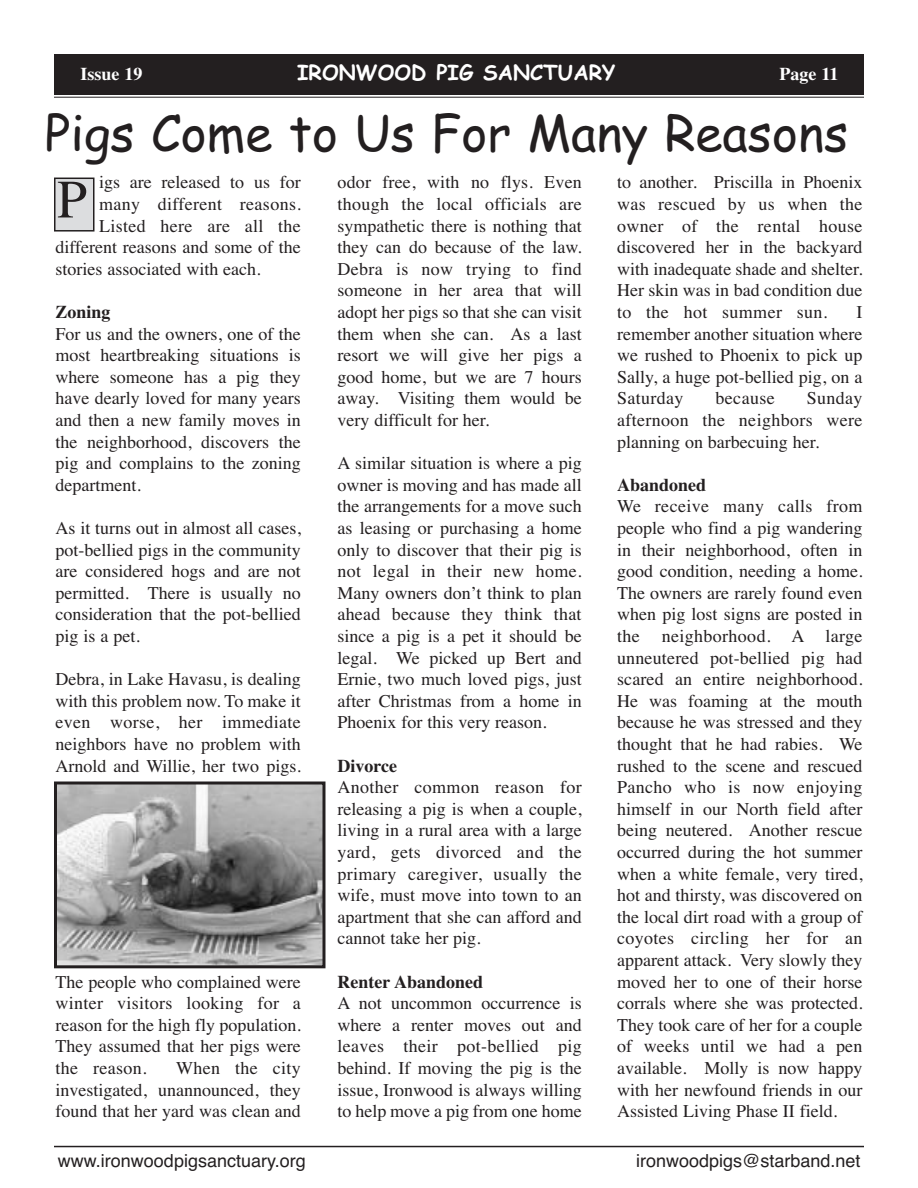
<style>
.page{position:relative;width:918px;height:1188px;background:#fff}
.page>*{position:absolute;margin:0;border:0;box-sizing:border-box;transform-origin:0 0}
.t1{font:54px "Times";color:#231f20}
.t2{font:49.5px "Comic Sans MS";color:#231f20}
.t3{font:700 21px "Comic Sans MS";color:#fff}
.t4{font:18px/21.6px "Times";color:#231f20;text-align:justify}
.t5{font:18px "Helvetica";color:#231f20}
.t6{font:18px "Times";letter-spacing:.02em;color:#231f20}
.t7{font:700 18px "Times";color:#231f20}
.t8{font:700 18px "Times";color:#fff}
</style>
<div class="page">
<div style="left:54px;top:54px;width:810px;height:40px;background:#231f20"></div>
<hr style="left:54px;top:97px;width:810px;height:1px;background:#231f20">
<hr style="left:54px;top:1146px;width:810px;height:1px;background:#231f20">
<div style="left:56px;top:179px;width:37px;height:51px;background:#dcdddf"></div>
<div style="left:54px;top:178px;width:40px;height:54px;border:2px solid #231f20"></div>
<img style="left:58px;top:786px;width:263px;height:178px">
<div style="left:54px;top:782px;width:271px;height:186px;border:3px solid #231f20"></div>
<p class="t8" style="left:80px;top:63px;width:63px">Issue 19</p>
<p class="t3" style="left:297px;top:60px;width:320px">IRONWOOD PIG SANCTUARY</p>
<p class="t8" style="left:780px;top:63px;width:60px">Page 11</p>
<h2 class="t2" style="left:45px;top:105px;width:805px">Pigs Come to Us For Many Reasons</h2>
<h1 class="t1" style="left:57px;top:167px;width:32px">P</h1>
<p class="t4" style="left:99px;top:171px;width:203px">igs are released to us for</p>
<p class="t6" style="left:99px;top:193px;width:203px">many different reasons.</p>
<p class="t6" style="left:99px;top:215px;width:203px">Listed here are all the</p>
<p class="t4" style="left:56px;top:236px;width:247px">different reasons and some of the</p>
<p class="t4" style="left:56px;top:258px;width:207px">stories associated with each.</p>
<p class="t7" style="left:56px;top:301px;width:57px">Zoning</p>
<p class="t4" style="left:56px;top:323px;width:247px">For us and the owners, one of the most heartbreaking situations is where someone has a pig they have dearly loved for many years and then a new family moves in the neighborhood, discovers the pig and complains to the zoning department.</p>
<p class="t4" style="left:56px;top:517px;width:247px">As it turns out in almost all cases, pot-bellied pigs in the community are considered hogs and are not permitted. There is usually no consideration that the pot-bellied pig is a pet.</p>
<p class="t4" style="left:56px;top:668px;width:247px">Debra, in Lake Havasu, is dealing with this problem now. To make it even worse, her immediate neighbors have no problem with Arnold and Willie, her two pigs.</p>
<p class="t4" style="left:338px;top:171px;width:246px">odor free, with no flys. Even though the local officials are sympathetic there is nothing that they can do because of the law.<br>Debra is now trying to find someone in her area that will adopt her pigs so that she can visit them when she can. As a last resort we will give her pigs a good home, but we are 7 hours away. Visiting them would be very difficult for her.</p>
<p class="t4" style="left:338px;top:452px;width:246px">A similar situation is where a pig owner is moving and has made all the arrangements for a move such as leasing or purchasing a home only to discover that their pig is not legal in their new home.<br>Many owners don’t think to plan ahead because they think that since a pig is a pet it should be legal. We picked up Bert and Ernie, two much loved pigs, just after Christmas from a home in Phoenix for this very reason.</p>
<p class="t7" style="left:338px;top:755px;width:61px">Divorce</p>
<p class="t4" style="left:338px;top:776px;width:246px">Another common reason for releasing a pig is when a couple, living in a rural area with a large yard, gets divorced and the primary caregiver, usually the wife, must move into town to an apartment that she can afford and cannot take her pig.</p>
<p class="t7" style="left:338px;top:971px;width:147px">Renter Abandoned</p>
<p class="t4" style="left:338px;top:992px;width:246px">A not uncommon occurrence is where a renter moves out and leaves their pot-bellied pig behind. If moving the pig is the issue, Ironwood is always willing to help move a pig from one home</p>
<p class="t4" style="left:617px;top:171px;width:247px">to another. Priscilla in Phoenix was rescued by us when the owner of the rental house discovered her in the backyard with inadequate shade and shelter.<br>Her skin was in bad condition due to the hot summer sun.</p>
<p class="t4" style="left:617px;top:301px;width:247px;text-indent:239px">I remember another situation where we rushed to Phoenix to pick up Sally, a huge pot-bellied pig, on a Saturday</p>
<p class="t4" style="left:617px;top:387px;width:247px;text-indent:190px">Sunday afternoon the neighbors were planning on barbecuing her.</p>
<p class="t7" style="left:617px;top:474px;width:91px">Abandoned</p>
<p class="t4" style="left:617px;top:495px;width:247px">We receive many calls from people who find a pig wandering in their neighborhood, often in good condition, needing a home.<br>The owners are rarely found even when pig lost signs are posted in the neighborhood. A large unneutered pot-bellied pig had scared an entire neighborhood.<br>He was foaming at the mouth because he was stressed and they thought that he had rabies. We rushed to the scene and rescued Pancho who is now enjoying himself in our North field after being neutered. Another rescue occurred during the hot summer when a white female, very tired, hot and thirsty, was discovered on the local dirt road with a group of coyotes circling her for an apparent attack. Very slowly they moved her to one of their horse corrals where she was protected.<br>They took care of her for a couple of weeks until we had a pen available. Molly is now happy with her newfound friends in our Assisted Living Phase II field.</p>
<p class="t6" style="left:716px;top:388px;width:61px">because</p>
<p class="t4" style="left:56px;top:971px;width:247px">The people who complained were winter visitors looking for a reason for the high fly population.<br>They assumed that her pigs were the reason.</p>
<p class="t4" style="left:56px;top:1057px;width:247px;text-indent:121px">When the city investigated, unannounced, they found that her yard was clean and</p>
<p class="t5" style="left:58px;top:1150px;width:249px">www.ironwoodpigsanctuary.org</p>
<p class="t5" style="left:636px;top:1150px;width:226px">ironwoodpigs@starband.net</p>
</div>
